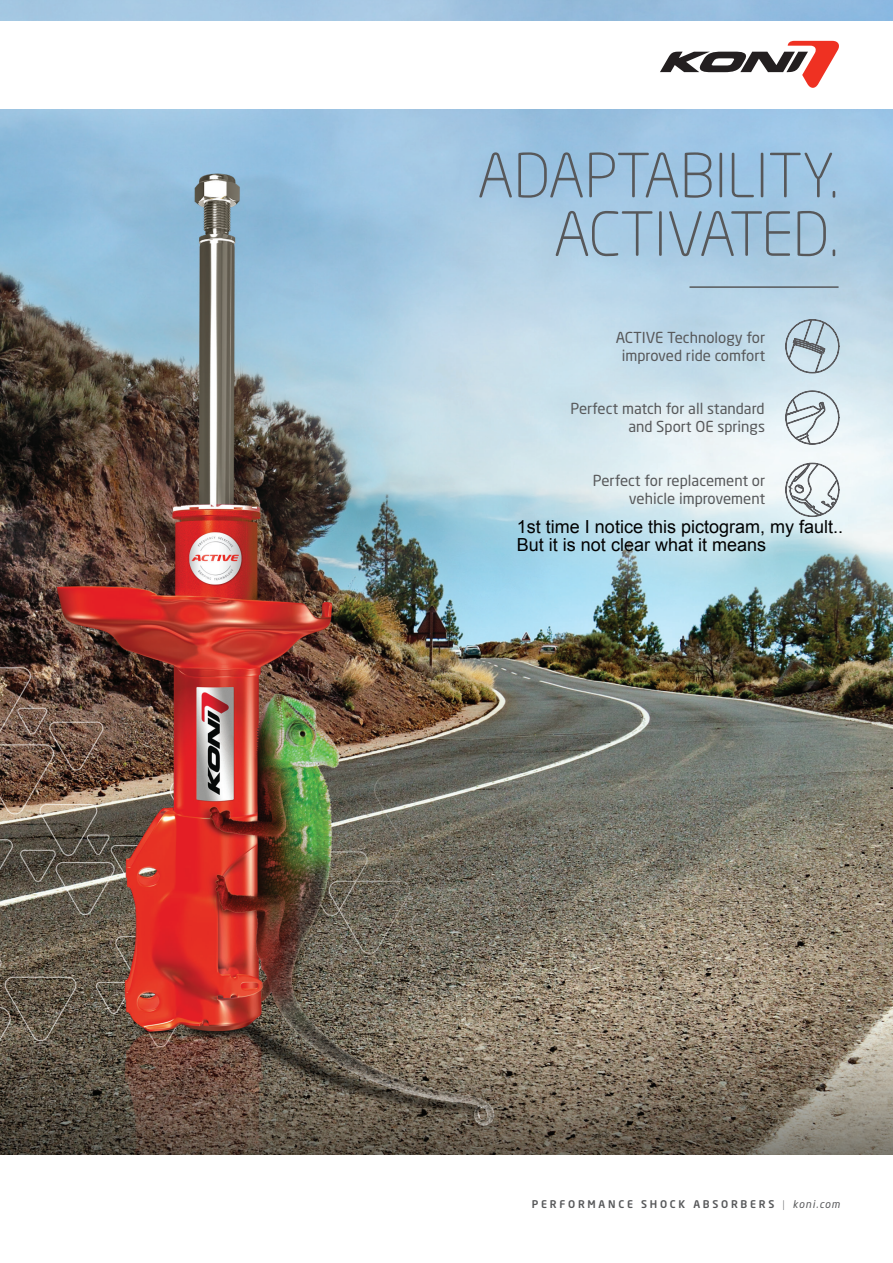
<style>
.page{position:relative;width:893px;height:1263px;background:#fff}
.page>*{position:absolute;margin:0;border:0;box-sizing:border-box;transform-origin:0 0}
.t1{font:300 60px/58.5px "Neo Sans W1 G";letter-spacing:-.01em;color:#57585a;text-align:right}
.t2{font:18px/18px "Arial";color:#010101}
.t3{font:15px/18px "Neo Sans W1 G";color:#57585a;text-align:right}
.t4{font:500 10.5px "Neo Sans W1 G";letter-spacing:.26em;color:#57585a}
.s1{font-weight:300}
.s2{font-weight:400;font-style:italic}
</style>
<div class="page">
<img style="left:0;top:0;width:893px;height:1155px">
<div style="left:0;top:21px;width:893px;height:87px;background:#fff"></div>
<svg style="left:660px;top:41px;width:179px;height:47px"></svg>
<hr style="left:689px;top:286px;width:150px;height:2px;background:#57585a">
<svg style="left:785px;top:319px;width:54px;height:54px;background:#b1c3cd"></svg>
<svg style="left:785px;top:390px;width:54px;height:55px;background:#cbd6da"></svg>
<svg style="left:785px;top:463px;width:54px;height:54px"></svg>
<h1 class="t1" style="left:477px;top:145px;width:363px">ADAPTABILITY.<br>ACTIVATED.</h1>
<p class="t3" style="left:616px;top:328px;width:151px;text-align:center">ACTIVE Technology for improved ride comfort</p>
<p class="t3" style="left:570px;top:399px;width:196px">Perfect match for all standard and Sport OE springs</p>
<p class="t3" style="left:593px;top:471px;width:174px">Perfect for replacement or vehicle improvement</p>
<p class="t2" style="left:517px;top:518px;width:328px">1st time I notice this pictogram, my fault..<br>But it is not clear what it means</p>
<p class="t4" style="left:532px;top:1197px;width:310px">PERFORMANCE SHOCK ABSORBERS <span class="s1">|</span> <span class="s2">koni.com</span></p>
</div>
